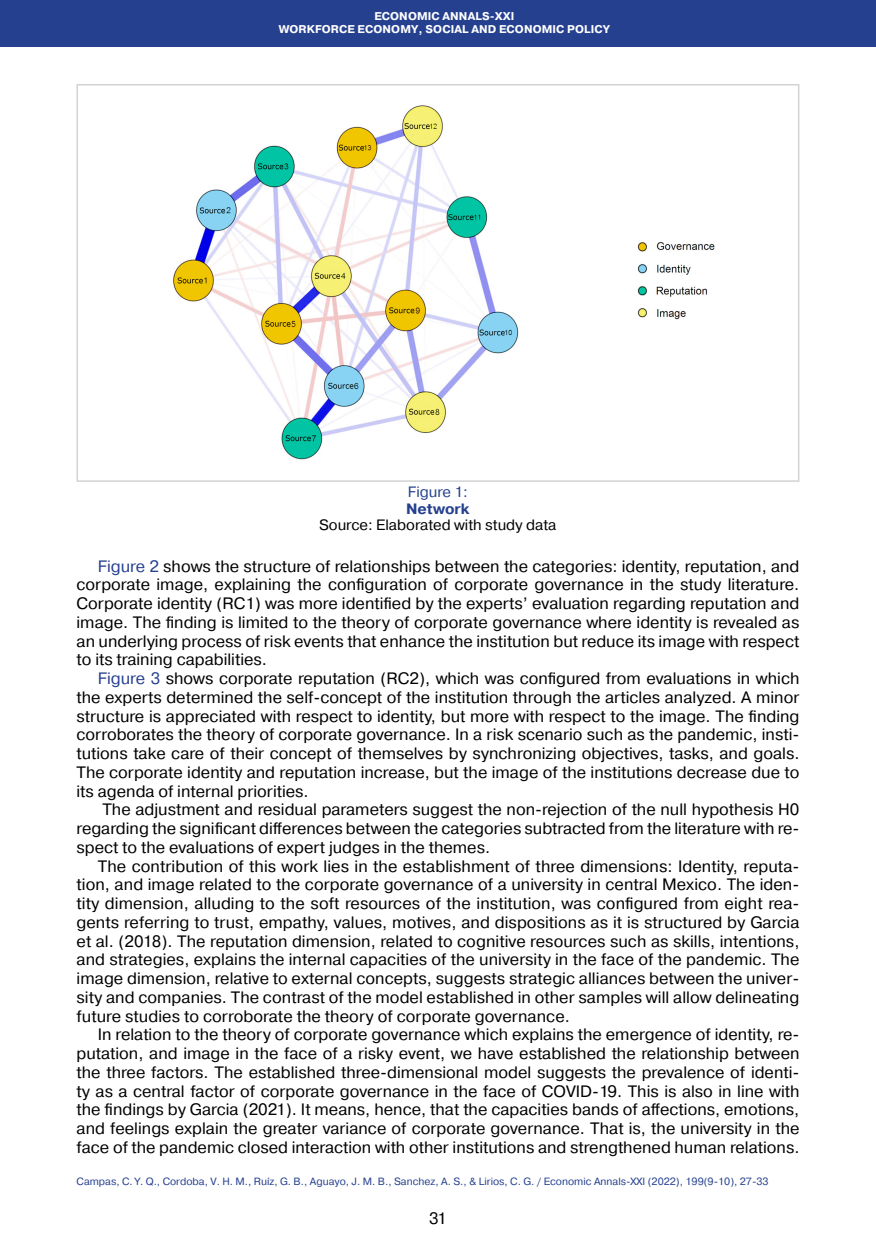
<style>
.page{position:relative;width:876px;height:1246px;background:#fff}
.page>*{position:absolute;margin:0;border:0;box-sizing:border-box;transform-origin:0 0}
.Абзац_2019{font:16.5px/18.8px "Pragmatica";color:#000;text-align:justify}
.Таблицы__рисунки__по{font:15px "Pragmatica";color:#000}
.Таблицы__рисунки__по-2{font:15px "Pragmatica";color:#25408f}
.Таблицы___рисунки_ша{font:700 15px "Pragmatica";color:#25408f}
.Посада_2016{font:700 11.25px "Pragmatica";letter-spacing:.01em;color:#fff}
.Нижний_колонтитул_20{font:10.5px "Pragmatica";color:#25408f}
.s1{color:#25408f}
</style>
<div class="page">
<div style="left:0;top:0;width:876px;height:47px;background:#25408f"></div>
<img style="left:173px;top:105px;width:542px;height:355px">
<div style="left:77px;top:84px;width:722px;height:398px;border:2px solid #d1d3d4"></div>
<p class="Посада_2016" style="left:374px;top:9px;width:142px">ECONOMIC ANNALS-XXI</p>
<p class="Посада_2016" style="left:279px;top:22px;width:333px">WORKFORCE ECONOMY, SOCIAL AND ECONOMIC POLICY</p>
<p class="Таблицы__рисунки__по-2" style="left:408px;top:483px;width:61px">Figure 1:</p>
<p class="Таблицы___рисунки_ша" style="left:406px;top:499px;width:65px">Network</p>
<p class="Таблицы__рисунки__по" style="left:319px;top:516px;width:239px">Source: Elaborated with study data</p>
<p class="Абзац_2019" style="left:77px;top:557px;width:724px;text-indent:21px"><span class="s1">Figure 2</span> shows the structure of relationships between the categories: identity, reputation, and corporate image, explaining the configuration of corporate governance in the study literature.<br>Corporate identity (RC1) was more identified by the experts’ evaluation regarding reputation and image. The finding is limited to the theory of corporate governance where identity is revealed as an underlying process of risk events that enhance the institution but reduce its image with respect to its training capabilities.</p>
<p class="Абзац_2019" style="left:77px;top:669px;width:724px;text-indent:21px"><span class="s1">Figure 3</span> shows corporate reputation (RC2), which was configured from evaluations in which the experts determined the self-concept of the institution through the articles analyzed. A minor structure is appreciated with respect to identity, but more with respect to the image. The finding corroborates the theory of corporate governance. In a risk scenario such as the pandemic, insti&shy;tutions take care of their concept of themselves by synchronizing objectives, tasks, and goals.<br>The corporate identity and reputation increase, but the image of the institutions decrease due to its agenda of internal priorities.</p>
<p class="Абзац_2019" style="left:77px;top:801px;width:724px;text-indent:26px">The adjustment and residual parameters suggest the non-rejection of the null hypothesis H0 regarding the significant differences between the categories subtracted from the literature with re&shy;spect to the evaluations of expert judges in the themes.</p>
<p class="Абзац_2019" style="left:77px;top:857px;width:724px;text-indent:21px">The contribution of this work lies in the establishment of three dimensions: Identity, reputa&shy;tion, and image related to the corporate governance of a university in central Mexico. The iden&shy;tity dimension, alluding to the soft resources of the institution, was configured from eight rea&shy;gents referring to trust, empathy, values, motives, and dispositions as it is structured by Garcia et al. (2018). The reputation dimension, related to cognitive resources such as skills, intentions, and strategies, explains the internal capacities of the university in the face of the pandemic. The image dimension, relative to external concepts, suggests strategic alliances between the univer&shy;sity and companies. The contrast of the model established in other samples will allow delineating future studies to corroborate the theory of corporate governance.</p>
<p class="Абзац_2019" style="left:77px;top:1026px;width:724px;text-align:left;text-indent:21px">In relation to the theory of corporate governance which explains the emergence of identity, re&shy;putation, and image in the face of a risky event, we have established the relationship between the three factors. The established three-dimensional model suggests the prevalence of identi&shy;ty as a central factor of corporate governance in the face of COVID-19. This is also in line with the findings by Garcia (2021). It means, hence, that the capacities bands of affections, emotions, and feelings explain the greater variance of corporate governance. That is, the university in the face of the pandemic closed interaction with other institutions and strengthened human relations.</p>
<p class="Нижний_колонтитул_20" style="left:77px;top:1174px;width:694px">Campas, C. Y. Q., Cordoba, V. H. M., Ruíz, G. B., Aguayo, J. M. B., Sanchez, A. S., &amp; Lirios, C. G. / Economic Annals-XXI (2022), 199(9-10), 27-33</p>
<p class="Абзац_2019" style="left:429px;top:1210px;width:19px">31</p>
</div>
